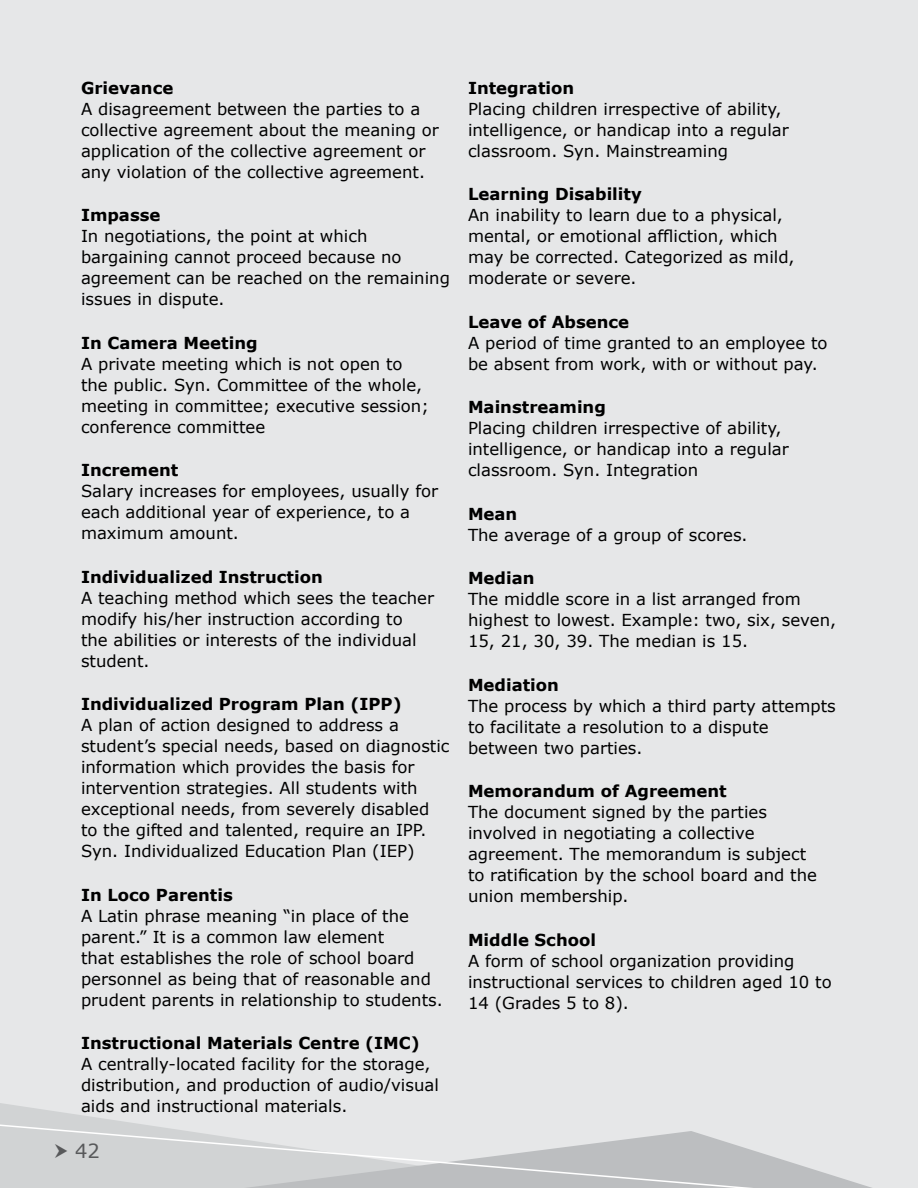
<style>
.page{position:relative;width:918px;height:1188px;background:#e6e7e8}
.page>*{position:absolute;margin:0;border:0;box-sizing:border-box;transform-origin:0 0}
.t1{font:19.5px "Verdana";color:#58595b}
.t2{font:16.5px/21px "Verdana";color:#000}
.t3{font:700 16.5px "Verdana";color:#000}
</style>
<div class="page">
<svg style="left:0;top:1103px;width:124px;height:19px;fill:#d6d8d9"></svg>
<svg style="left:0;top:1122px;width:872px;height:66px"></svg>
<svg style="left:55px;top:1144px;width:12px;height:14px"></svg>
<p class="t3" style="left:81px;top:77px;width:94px">Grievance</p>
<p class="t2" style="left:81px;top:98px;width:359px">A disagreement between the parties to a collective agreement about the meaning or application of the collective agreement or any violation of the collective agreement.</p>
<p class="t3" style="left:81px;top:205px;width:81px">Impasse</p>
<p class="t2" style="left:81px;top:225px;width:371px">In negotiations, the point at which bargaining cannot proceed because no agreement can be reached on the remaining issues in dispute.</p>
<p class="t3" style="left:81px;top:332px;width:178px">In Camera Meeting</p>
<p class="t2" style="left:81px;top:353px;width:349px">A private meeting which is not open to the public. Syn. Committee of the whole, meeting in committee; executive session; conference committee</p>
<p class="t3" style="left:81px;top:460px;width:99px">Increment</p>
<p class="t2" style="left:81px;top:480px;width:359px">Salary increases for employees, usually for each additional year of experience, to a maximum amount.</p>
<p class="t3" style="left:81px;top:566px;width:243px">Individualized Instruction</p>
<p class="t2" style="left:81px;top:587px;width:355px">A teaching method which sees the teacher modify his/her instruction according to<br>the abilities or interests of the individual student.</p>
<p class="t3" style="left:81px;top:694px;width:322px">Individualized Program Plan (IPP)</p>
<p class="t2" style="left:81px;top:714px;width:370px">A plan of action designed to address a student’s special needs, based on diagnostic information which provides the basis for intervention strategies. All students with exceptional needs, from severely disabled to the gifted and talented, require an IPP.<br>Syn. Individualized Education Plan (IEP)</p>
<p class="t3" style="left:81px;top:884px;width:153px">In Loco Parentis</p>
<p class="t2" style="left:81px;top:905px;width:363px">A Latin phrase meaning “in place of the parent.” It is a common law element<br>that establishes the role of school board personnel as being that of reasonable and prudent parents in relationship to students.</p>
<p class="t3" style="left:81px;top:1033px;width:340px">Instructional Materials Centre (IMC)</p>
<p class="t2" style="left:81px;top:1053px;width:359px">A centrally-located facility for the storage, distribution, and production of audio/visual aids and instructional materials.</p>
<p class="t1" style="left:75px;top:1139px;width:26px">42</p>
<p class="t3" style="left:468px;top:77px;width:108px">Integration</p>
<p class="t2" style="left:468px;top:98px;width:322px">Placing children irrespective of ability, intelligence, or handicap into a regular classroom. Syn. Mainstreaming</p>
<p class="t3" style="left:468px;top:184px;width:175px">Learning Disability</p>
<p class="t2" style="left:468px;top:204px;width:328px">An inability to learn due to a physical, mental, or emotional affliction, which may be corrected. Categorized as mild, moderate or severe.</p>
<p class="t3" style="left:468px;top:311px;width:163px">Leave of Absence</p>
<p class="t2" style="left:468px;top:332px;width:361px">A period of time granted to an employee to be absent from work, with or without pay.</p>
<p class="t3" style="left:468px;top:397px;width:139px">Mainstreaming</p>
<p class="t2" style="left:468px;top:417px;width:322px">Placing children irrespective of ability, intelligence, or handicap into a regular classroom. Syn. Integration</p>
<p class="t3" style="left:468px;top:503px;width:51px">Mean</p>
<p class="t2" style="left:468px;top:524px;width:281px">The average of a group of scores.</p>
<p class="t3" style="left:468px;top:568px;width:68px">Median</p>
<p class="t2" style="left:468px;top:588px;width:370px">The middle score in a list arranged from highest to lowest. Example: two, six, seven,<br>15, 21, 30, 39. The median is 15.</p>
<p class="t3" style="left:468px;top:674px;width:93px">Mediation</p>
<p class="t2" style="left:468px;top:695px;width:369px">The process by which a third party attempts to facilitate a resolution to a dispute between two parties.</p>
<p class="t3" style="left:468px;top:781px;width:260px">Memorandum of Agreement</p>
<p class="t2" style="left:468px;top:801px;width:351px">The document signed by the parties involved in negotiating a collective agreement. The memorandum is subject to ratification by the school board and the union membership.</p>
<p class="t3" style="left:468px;top:929px;width:130px">Middle School</p>
<p class="t2" style="left:468px;top:950px;width:365px">A form of school organization providing instructional services to children aged 10 to<br>14 (Grades 5 to 8).</p>
</div>
